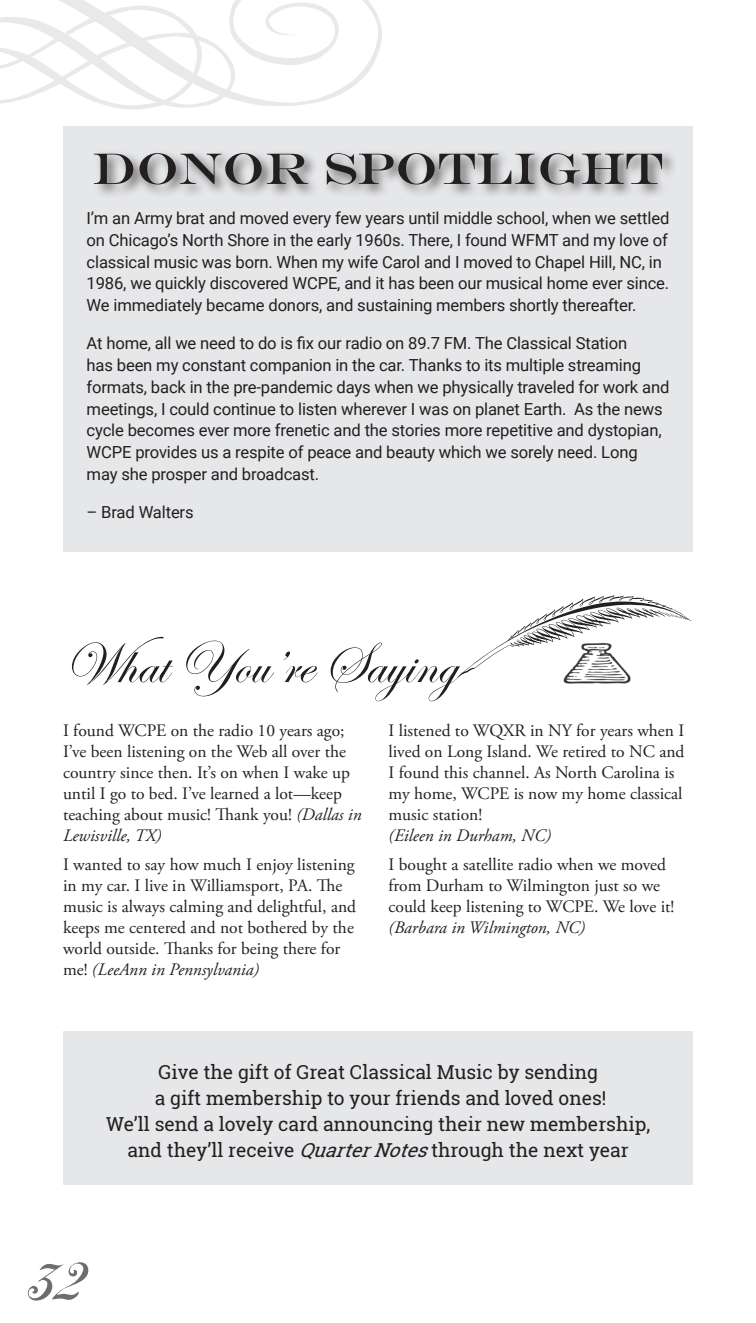
<style>
.page{position:relative;width:756px;height:1323px;background:#fff}
.page>*{position:absolute;margin:0;border:0;box-sizing:border-box;transform-origin:0 0}
.t1{font:63px "Chopin Script";color:#6c6d70}
.t2{font:19.25px/26.2px "Roboto Slab";color:#231f20;text-align:center}
.t3{font:17.5px/21px "Adobe Garamond Pro";color:#231f20}
.t4{font:italic 17.5px "Adobe Garamond Pro";color:#231f20}
.t5{font:16.62px/21.9px "Roboto";letter-spacing:-.01em;color:#231f20}
.s1{font-style:italic}
</style>
<div class="page">
<svg style="left:0;top:0;width:382px;height:109px"></svg>
<div style="left:63px;top:126px;width:630px;height:425px;background:#e6e7e9"></div>
<div style="left:91px;top:150px;width:586px;height:49px;background:#231f20;opacity:.7"></div>
<svg style="left:94px;top:153px;width:568px;height:32px"></svg>
<svg style="left:72px;top:595px;width:619px;height:106px"></svg>
<div style="left:63px;top:1031px;width:630px;height:154px;background:#e6e7e9"></div>
<p class="t5" style="left:87px;top:206px;width:584px">I’m an Army brat and moved every few years until middle school, when we settled on Chicago’s North Shore in the early 1960s. There, I found WFMT and my love of classical music was born. When my wife Carol and I moved to Chapel Hill, NC, in 1986, we quickly discovered WCPE, and it has been our musical home ever since.<br>We immediately became donors, and sustaining members shortly thereafter.</p>
<p class="t5" style="left:87px;top:331px;width:584px">At home, all we need to do is fix our radio on 89.7 FM. The Classical Station<br>has been my constant companion in the car. Thanks to its multiple streaming formats, back in the pre-pandemic days when we physically traveled for work and meetings, I could continue to listen wherever I was on planet Earth. As the news cycle becomes ever more frenetic and the stories more repetitive and dystopian, WCPE provides us a respite of peace and beauty which we sorely need. Long may she prosper and broadcast.</p>
<p class="t5" style="left:87px;top:500px;width:109px">– Brad Walters</p>
<p class="t3" style="left:63px;top:721px;width:300px">I found WCPE on the radio 10 years ago; I’ve been listening on the Web all over the country since then. It’s on when I wake up until I go to bed. I’ve learned a lot—keep teaching about music! Thank you! <span class="s1">(Dallas in Lewisville, TX)</span></p>
<p class="t3" style="left:63px;top:855px;width:295px">I wanted to say how much I enjoy listening in my car. I live in Williamsport, PA. The music is always calming and delightful, and keeps me centered and not bothered by the world outside. Thanks for being there for me! <span class="s1">(LeeAnn in Pennsylvania)</span></p>
<p class="t3" style="left:388px;top:721px;width:298px">I listened to WQXR in NY for years when I lived on Long Island. We retired to NC and I found this channel. As North Carolina is my home, WCPE is now my home classical music station!</p>
<p class="t4" style="left:388px;top:825px;width:164px">(Eileen in Durham, NC)</p>
<p class="t3" style="left:388px;top:855px;width:287px">I bought a satellite radio when we moved from Durham to Wilmington just so we could keep listening to WCPE. We love it!</p>
<p class="t4" style="left:388px;top:917px;width:198px">(Barbara in Wilmington, NC)</p>
<p class="t2" style="left:106px;top:1058px;width:546px">Give the gift of Great Classical Music by sending<br>a gift membership to your friends and loved ones!<br>We’ll send a lovely card announcing their new membership, and they’ll receive <span class="s1">QuarterNotes</span>through the next year</p>
<h1 class="t1" style="left:32px;top:1240px;width:61px">32</h1>
</div>
